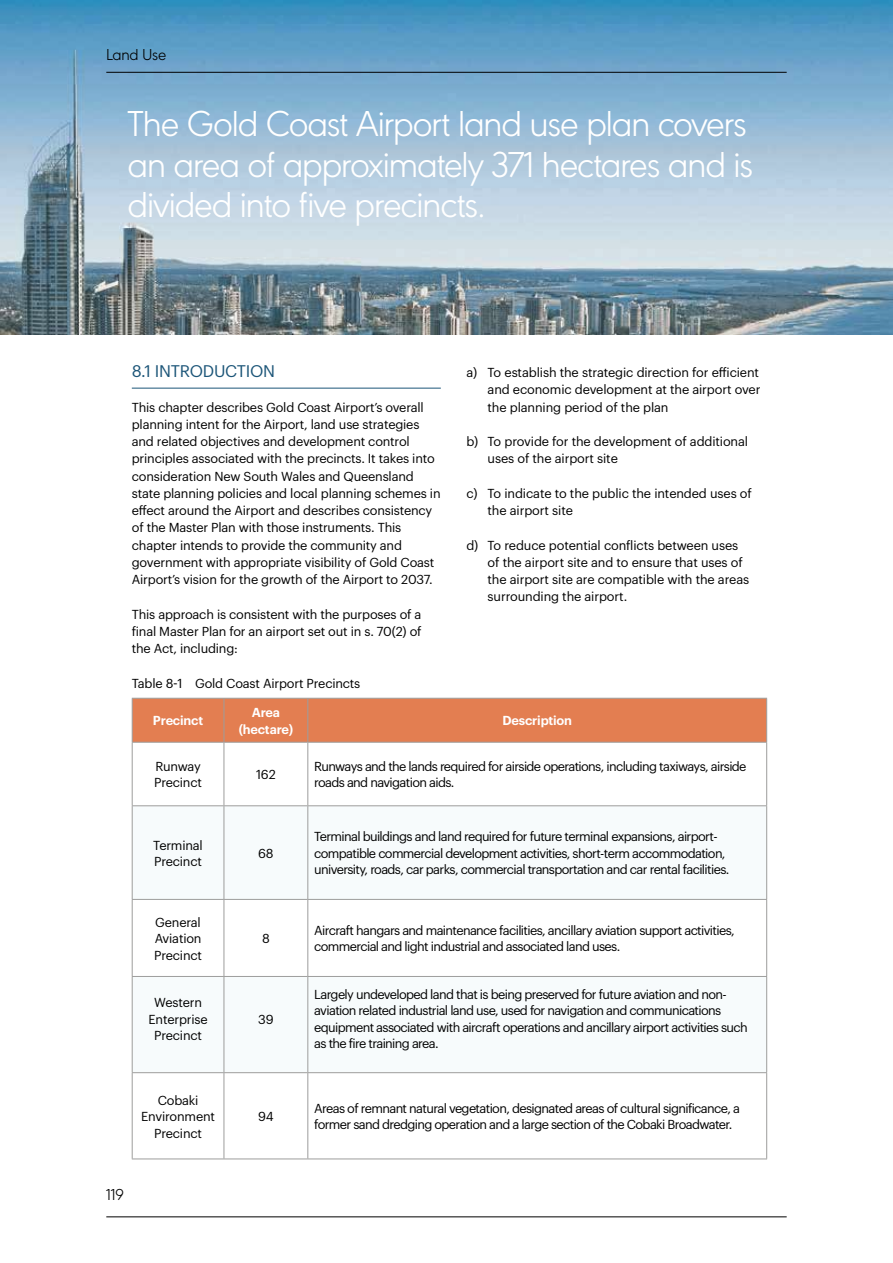
<style>
.page{position:relative;width:893px;height:1263px;background:#fff}
.page>*{position:absolute;margin:0;border:0;box-sizing:border-box;transform-origin:0 0}
.t1{font:300 37.5px/40.5px "URW Geometric";letter-spacing:-.03em;color:#fff}
.t2{font:16.5px "Graphik";letter-spacing:-.015em;color:#1c5578}
.t3{font:300 16.5px "URW Geometric";letter-spacing:-.02em;color:#000}
.t4{font:12.75px/17.2px "Graphik";letter-spacing:-.02em;color:#000}
.t5{font:12.75px/16.5px "Graphik";letter-spacing:-.05em;color:#000}
.t6{font:600 12.75px/16.5px "Graphik";letter-spacing:-.015em;color:#fff;text-align:center}
</style>
<div class="page">
<img style="left:0;top:0;width:893px;height:334px">
<hr style="left:132px;top:388px;width:309px;height:1px;background:#1c5578">
<div style="left:133px;top:699px;width:633px;height:43px;background:#e37e51"></div>
<svg style="left:133px;top:806px;width:633px;height:93px"></svg>
<hr style="left:132px;top:698px;width:92px;height:1px;background:#9d9d9c">
<hr style="left:132px;top:699px;width:1px;height:43px;background:#9d9d9c">
<hr style="left:224px;top:698px;width:84px;height:1px;background:#9d9d9c">
<hr style="left:224px;top:699px;width:1px;height:43px;background:#9d9d9c">
<hr style="left:308px;top:698px;width:459px;height:1px;background:#9d9d9c">
<hr style="left:307px;top:699px;width:1px;height:43px;background:#9d9d9c">
<hr style="left:766px;top:699px;width:1px;height:43px;background:#9d9d9c">
<hr style="left:132px;top:742px;width:92px;height:1px;background:#9d9d9c">
<hr style="left:132px;top:742px;width:1px;height:63px;background:#9d9d9c">
<hr style="left:224px;top:742px;width:84px;height:1px;background:#9d9d9c">
<hr style="left:224px;top:742px;width:1px;height:63px;background:#9d9d9c">
<hr style="left:308px;top:742px;width:459px;height:1px;background:#9d9d9c">
<hr style="left:307px;top:742px;width:1px;height:63px;background:#9d9d9c">
<hr style="left:766px;top:742px;width:1px;height:63px;background:#9d9d9c">
<hr style="left:132px;top:805px;width:92px;height:1px;background:#9d9d9c">
<hr style="left:132px;top:806px;width:1px;height:93px;background:#9d9d9c">
<hr style="left:224px;top:805px;width:84px;height:1px;background:#9d9d9c">
<hr style="left:224px;top:806px;width:1px;height:93px;background:#9d9d9c">
<hr style="left:308px;top:805px;width:459px;height:1px;background:#9d9d9c">
<hr style="left:307px;top:806px;width:1px;height:93px;background:#9d9d9c">
<hr style="left:766px;top:806px;width:1px;height:93px;background:#9d9d9c">
<hr style="left:132px;top:899px;width:92px;height:1px;background:#9d9d9c">
<hr style="left:132px;top:900px;width:1px;height:76px;background:#9d9d9c">
<hr style="left:224px;top:899px;width:84px;height:1px;background:#9d9d9c">
<hr style="left:224px;top:900px;width:1px;height:76px;background:#9d9d9c">
<hr style="left:308px;top:899px;width:459px;height:1px;background:#9d9d9c">
<hr style="left:307px;top:900px;width:1px;height:76px;background:#9d9d9c">
<hr style="left:766px;top:900px;width:1px;height:76px;background:#9d9d9c">
<hr style="left:132px;top:976px;width:92px;height:1px;background:#9d9d9c">
<hr style="left:132px;top:977px;width:1px;height:95px;background:#9d9d9c">
<hr style="left:224px;top:976px;width:84px;height:1px;background:#9d9d9c">
<hr style="left:224px;top:977px;width:1px;height:95px;background:#9d9d9c">
<hr style="left:308px;top:976px;width:459px;height:1px;background:#9d9d9c">
<hr style="left:307px;top:977px;width:1px;height:95px;background:#9d9d9c">
<hr style="left:766px;top:977px;width:1px;height:95px;background:#9d9d9c">
<hr style="left:132px;top:1072px;width:92px;height:1px;background:#9d9d9c">
<hr style="left:132px;top:1073px;width:1px;height:85px;background:#9d9d9c">
<hr style="left:224px;top:1072px;width:84px;height:1px;background:#9d9d9c">
<hr style="left:224px;top:1073px;width:1px;height:85px;background:#9d9d9c">
<hr style="left:308px;top:1072px;width:459px;height:1px;background:#9d9d9c">
<hr style="left:307px;top:1073px;width:1px;height:85px;background:#9d9d9c">
<hr style="left:766px;top:1073px;width:1px;height:85px;background:#9d9d9c">
<hr style="left:132px;top:1158px;width:92px;height:1px;background:#9d9d9c">
<hr style="left:224px;top:1158px;width:84px;height:1px;background:#9d9d9c">
<hr style="left:308px;top:1158px;width:459px;height:1px;background:#9d9d9c">
<hr style="left:106px;top:72px;width:681px;height:1px;background:#000">
<hr style="left:106px;top:1216px;width:681px;height:1px;background:#000">
<p class="t3" style="left:106px;top:42px;width:61px">Land Use</p>
<h1 class="t1" style="left:128px;top:101px;width:627px">The Gold Coast Airport land use plan covers an area of approximately 371 hectares and is divided into five precincts.</h1>
<p class="t2" style="left:132px;top:359px;width:145px">8.1 INTRODUCTION</p>
<p class="t4" style="left:132px;top:397px;width:310px">This chapter describes Gold Coast Airport’s overall planning intent for the Airport, land use strategies and related objectives and development control principles associated with the precincts. It takes into consideration New South Wales and Queensland state planning policies and local planning schemes in effect around the Airport and describes consistency of the Master Plan with those instruments. This chapter intends to provide the community and government with appropriate visibility of Gold Coast Airport’s vision for the growth of the Airport to 2037.</p>
<p class="t4" style="left:132px;top:604px;width:291px;text-align:justify">This approach is consistent with the purposes of a final Master Plan for an airport set out in s. 70(2) of the Act, including:</p>
<p class="t4" style="left:488px;top:363px;width:274px;text-align:justify;text-indent:-21px">a) To establish the strategic direction for efficient and economic development at the airport over the planning period of the plan</p>
<p class="t4" style="left:488px;top:432px;width:262px;text-indent:-21px">b) To provide for the development of additional uses of the airport site</p>
<p class="t4" style="left:488px;top:484px;width:266px;text-indent:-21px">c) To indicate to the public the intended uses of the airport site</p>
<p class="t4" style="left:488px;top:535px;width:263px;text-indent:-21px">d) To reduce potential conflicts between uses of the airport site and to ensure that uses of the airport site are compatible with the areas surrounding the airport.</p>
<p class="t4" style="left:132px;top:673px;width:230px">Table 8-1 Gold Coast Airport Precincts</p>
<p class="t6" style="left:153px;top:711px;width:52px">Precinct</p>
<p class="t6" style="left:239px;top:703px;width:56px">Area (hectare)</p>
<p class="t6" style="left:502px;top:711px;width:71px">Description</p>
<p class="t4" style="left:154px;top:757px;width:49px;line-height:16.5px">Runway<br>Precinct</p>
<p class="t4" style="left:256px;top:765px;width:21px">162</p>
<p class="t5" style="left:314px;top:757px;width:434px">Runways and the lands required for airside operations, including taxiways, airside roads and navigation aids.</p>
<p class="t4" style="left:153px;top:836px;width:51px;line-height:16.5px">Terminal<br>Precinct</p>
<p class="t4" style="left:258px;top:843px;width:17px">68</p>
<p class="t5" style="left:314px;top:827px;width:417px">Terminal buildings and land required for future terminal expansions, airport&shy;compatible commercial development activities, short-term accommodation, university, roads, car parks, commercial transportation and car rental facilities.</p>
<p class="t4" style="left:154px;top:913px;width:49px;line-height:16.5px;text-align:justify">General Aviation Precinct</p>
<p class="t4" style="left:149px;top:993px;width:61px;line-height:16.5px;text-align:center">Western<br>Enterprise<br>Precinct</p>
<p class="t4" style="left:141px;top:1090px;width:75px;line-height:16.5px;text-align:center">Cobaki<br>Environment<br>Precinct</p>
<p class="t3" style="left:106px;top:1183px;width:19px">119</p>
<p class="t4" style="left:262px;top:929px;width:9px">8</p>
<p class="t5" style="left:314px;top:921px;width:422px">Aircraft hangars and maintenance facilities, ancillary aviation support activities, commercial and light industrial and associated land uses.</p>
<p class="t4" style="left:258px;top:1009px;width:17px">39</p>
<p class="t5" style="left:314px;top:985px;width:435px">Largely undeveloped land that is being preserved for future aviation and non&shy;aviation related industrial land use, used for navigation and communications equipment associated with aircraft operations and ancillary airport activities such as the fire training area.</p>
<p class="t4" style="left:258px;top:1107px;width:17px">94</p>
<p class="t5" style="left:314px;top:1099px;width:427px">Areas of remnant natural vegetation, designated areas of cultural significance, a former sand dredging operation and a large section of the Cobaki Broadwater.</p>
</div>
